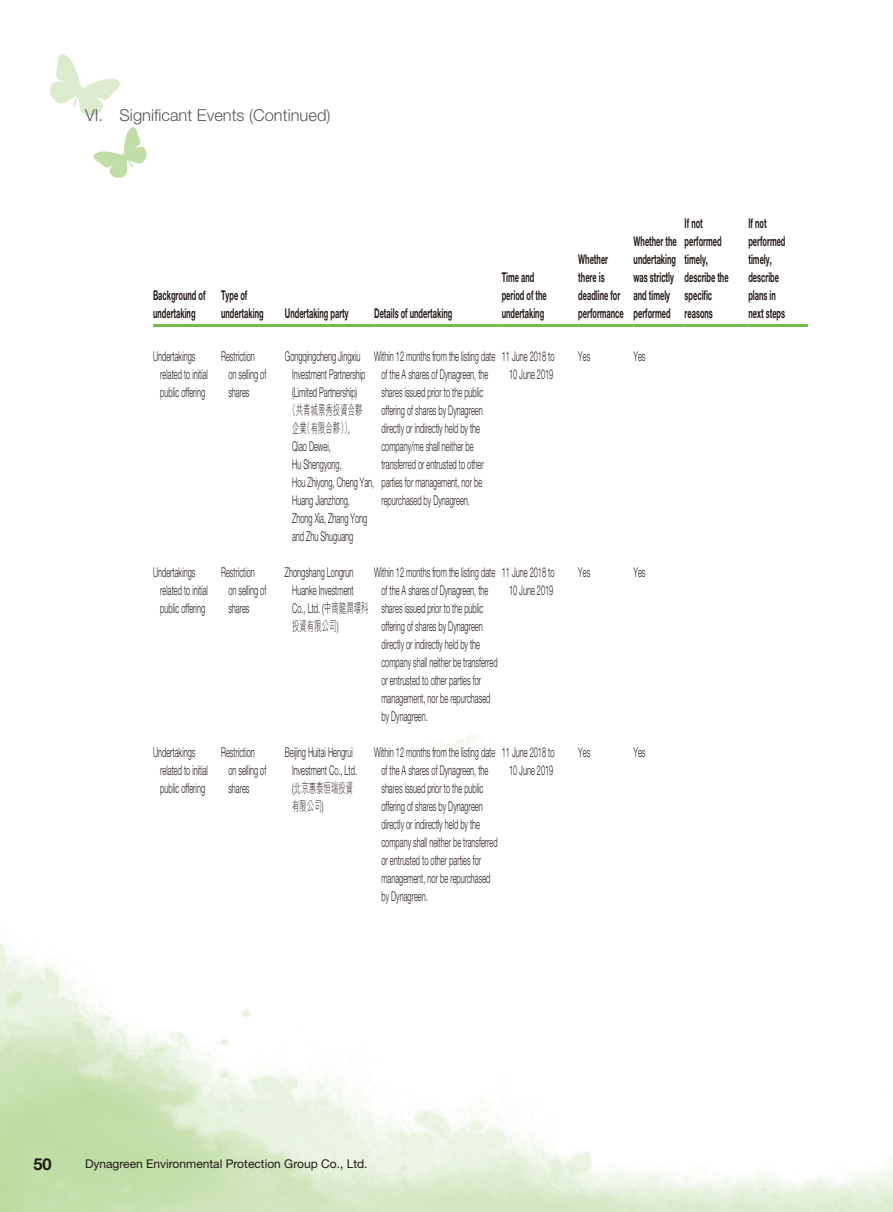
<style>
.page{position:relative;width:893px;height:1212px;background:#fff}
.page>*{position:absolute;margin:0;border:0;box-sizing:border-box;transform-origin:0 0}
.t1{font:300 16.5px "Helvetica Neue LT Std";color:#595857}
.t2{font:700 16.5px "Helvetica Neue LT Std";color:#231916}
.t3{font:300 13.5px/18px "Helvetica Neue LT Std";color:#231916;scale:.55 1}
.t4{font:700 13.5px/18px "Helvetica Neue LT Std";color:#231916;scale:.55 1}
.t5{font:12px "Helvetica Neue LT Std";color:#231916}
.s1{font-family:"M Hei HK Light E Ten B5 H";font-weight:400}
</style>
<div class="page">
<svg style="left:93px;top:127px;width:54px;height:51px"></svg>
<svg style="left:50px;top:54px;width:70px;height:62px"></svg>
<hr style="left:153px;top:324px;width:68px;height:3px;background:#70bb4b">
<hr style="left:221px;top:324px;width:64px;height:3px;background:#70bb4b">
<hr style="left:285px;top:324px;width:89px;height:3px;background:#70bb4b">
<hr style="left:374px;top:324px;width:128px;height:3px;background:#70bb4b">
<hr style="left:502px;top:324px;width:76px;height:3px;background:#70bb4b">
<hr style="left:578px;top:324px;width:56px;height:3px;background:#70bb4b">
<hr style="left:634px;top:324px;width:51px;height:3px;background:#70bb4b">
<hr style="left:685px;top:324px;width:63px;height:3px;background:#70bb4b">
<hr style="left:748px;top:324px;width:60px;height:3px;background:#70bb4b">
<p class="t1" style="left:85px;top:110px;width:247px">VI. Significant Events (Continued)</p>
<p class="t4" style="left:153px;top:288px;width:97px">Background of undertaking</p>
<p class="t4" style="left:221px;top:288px;width:79px">Type of undertaking</p>
<p class="t4" style="left:285px;top:306px;width:117px">Undertaking party</p>
<p class="t4" style="left:374px;top:306px;width:143px">Details of undertaking</p>
<p class="t4" style="left:502px;top:270px;width:83px">Time and period of the undertaking</p>
<p class="t4" style="left:578px;top:252px;width:84px">Whether there is deadline for performance</p>
<p class="t4" style="left:634px;top:234px;width:80px">Whether the undertaking was strictly and timely performed</p>
<p class="t4" style="left:685px;top:216px;width:81px">If not performed timely, describe the specific reasons</p>
<p class="t4" style="left:748px;top:216px;width:69px">If not performed timely, describe plans in next steps</p>
<p class="t3" style="left:160px;top:349px;width:88px;text-indent:-7px">Undertakings related to initial public offering</p>
<p class="t3" style="left:228px;top:349px;width:70px;text-indent:-7px">Restriction on selling of shares</p>
<p class="t3" style="left:285px;top:349px;width:164px">Gongqingcheng Jingxiu<br>Investment Partnership (Limited Partnership)<br><span class="s1">（共青城景秀投資合夥<br>企業（有限合夥））</span>,<br>Qiao Dewei,<br>Hu Shengyong,<br>Hou Zhiyong, Cheng Yan,<br>Huang Jianzhong,<br>Zhong Xia, Zhang Yong and Zhu Shuguang</p>
<p class="t3" style="left:381px;top:349px;width:209px;text-indent:-7px">Within 12 months from the listing date of the A shares of Dynagreen, the shares issued prior to the public offering of shares by Dynagreen directly or indirectly held by the company/me shall neither be transferred or entrusted to other parties for management, nor be repurchased by Dynagreen.</p>
<p class="t3" style="left:502px;top:349px;width:98px;text-align:center">11 June 2018 to<br>10 June 2019</p>
<p class="t3" style="left:578px;top:349px;width:23px">Yes</p>
<p class="t3" style="left:634px;top:349px;width:23px">Yes</p>
<p class="t3" style="left:160px;top:565px;width:88px;text-indent:-7px">Undertakings related to initial public offering</p>
<p class="t3" style="left:228px;top:565px;width:70px;text-indent:-7px">Restriction on selling of shares</p>
<p class="t3" style="left:292px;top:565px;width:141px;text-indent:-7px">Zhongshang Longrun<br>Huanke Investment<br>Co., Ltd. (<span class="s1">中商龍潤環科投資有限公司</span>)</p>
<p class="t3" style="left:381px;top:565px;width:213px;text-indent:-7px">Within 12 months from the listing date of the A shares of Dynagreen, the shares issued prior to the public offering of shares by Dynagreen directly or indirectly held by the company shall neither be transferred or entrusted to other parties for management, nor be repurchased by Dynagreen.</p>
<p class="t3" style="left:502px;top:565px;width:98px;text-align:center">11 June 2018 to<br>10 June 2019</p>
<p class="t3" style="left:578px;top:565px;width:23px">Yes</p>
<p class="t3" style="left:634px;top:565px;width:23px">Yes</p>
<p class="t3" style="left:160px;top:745px;width:88px;text-indent:-7px">Undertakings related to initial public offering</p>
<p class="t3" style="left:228px;top:745px;width:70px;text-indent:-7px">Restriction on selling of shares</p>
<p class="t3" style="left:292px;top:745px;width:120px;text-indent:-7px">Beijing Huitai Hengrui<br>Investment Co., Ltd. (<span class="s1">北京惠泰恒瑞投資有限公司</span>)</p>
<p class="t3" style="left:381px;top:745px;width:213px;text-indent:-7px">Within 12 months from the listing date of the A shares of Dynagreen, the shares issued prior to the public offering of shares by Dynagreen directly or indirectly held by the company shall neither be transferred or entrusted to other parties for management, nor be repurchased by Dynagreen.</p>
<p class="t3" style="left:502px;top:745px;width:98px;text-align:center">11 June 2018 to<br>10 June 2019</p>
<p class="t3" style="left:578px;top:745px;width:23px">Yes</p>
<p class="t3" style="left:634px;top:745px;width:23px">Yes</p>
<p class="t2" style="left:33px;top:1158px;width:20px">50</p>
<p class="t5" style="left:85px;top:1159px;width:284px">Dynagreen Environmental Protection Group Co., Ltd.</p>
</div>
